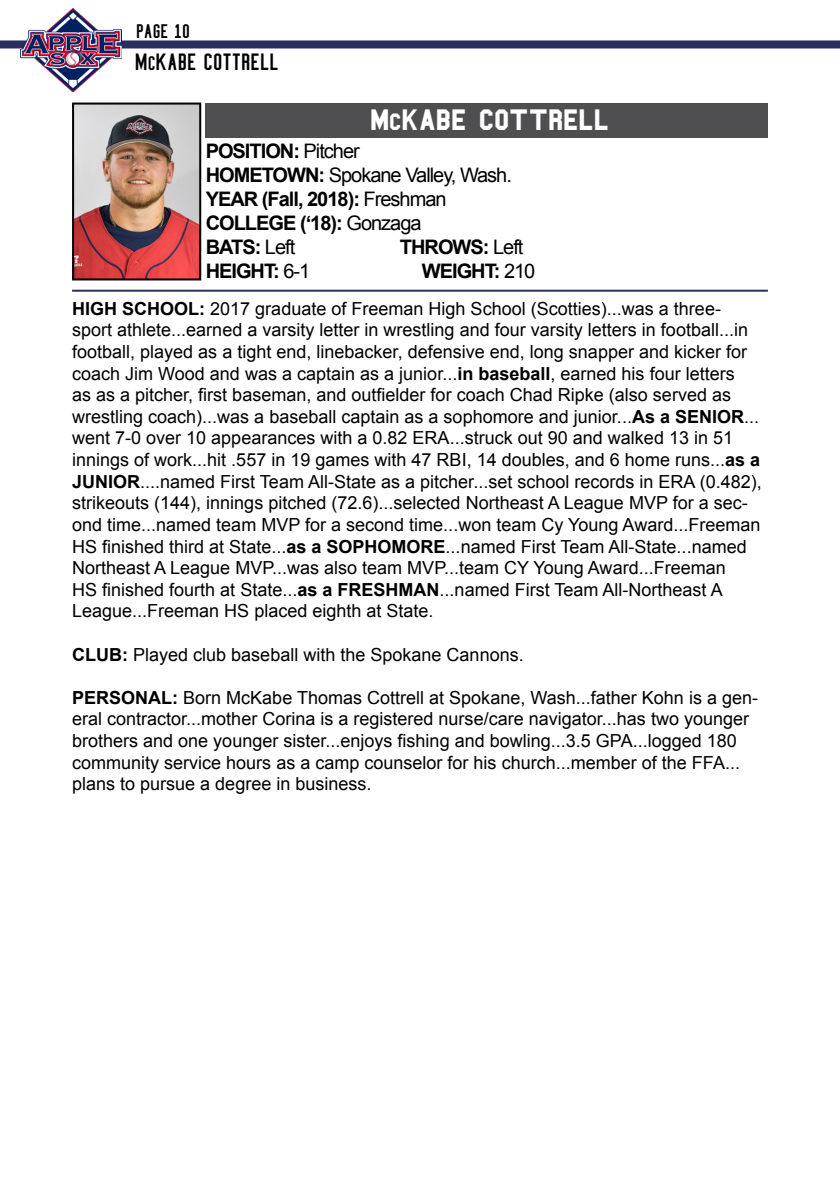
<style>
.page{position:relative;width:840px;height:1191px;background:#fff}
.page>*{position:absolute;margin:0;border:0;box-sizing:border-box;transform-origin:0 0}
.t1{font:700 30px "College";color:#fff}
.t2{font:24px "College Condensed";color:#000}
.t3{font:700 20px/24px "Arial";letter-spacing:-.05em;color:#000}
.t4{font:20px "College Condensed";color:#000}
.t5{font:18px/21.6px "Arial";color:#000}
.s1{font-size:20px}
.s2{font-size:24px}
.s3{font-weight:400}
.s4{font-weight:700}
</style>
<div class="page">
<div style="left:0;top:40px;width:839px;height:8px;background:#2a2e5e"></div>
<img style="left:20px;top:8px;width:101px;height:84px">
<div style="left:205px;top:103px;width:562px;height:35px;background:#4f4f51"></div>
<img style="left:75px;top:106px;width:123px;height:171px">
<div style="left:72px;top:103px;width:129px;height:177px;border:2px solid #000"></div>
<hr style="left:72px;top:290px;width:695px;height:2px;background:#2a2e5e">
<p class="t4" style="left:136px;top:22px;width:55px">PAGE 10</p>
<h2 class="t2" style="left:135px;top:50px;width:145px">M<span class="s1">C</span>KABE COTTRELL</h2>
<h1 class="t1" style="left:370px;top:105px;width:240px">M<span class="s2">C</span>KABE COTTRELL</h1>
<p class="t3" style="left:205px;top:140px;width:307px">POSITION: <span class="s3">Pitcher<br></span>HOMETOWN: <span class="s3">Spokane Valley, Wash.<br></span>YEAR (Fall, 2018): <span class="s3">Freshman<br></span>COLLEGE (‘18): <span class="s3">Gonzaga<br></span>BATS: <span class="s3">Left</span></p>
<p class="t3" style="left:399px;top:236px;width:125px">THROWS: <span class="s3">Left</span></p>
<p class="t3" style="left:205px;top:260px;width:106px">HEIGHT: <span class="s3">6-1</span></p>
<p class="t3" style="left:421px;top:260px;width:115px">WEIGHT: <span class="s3">210</span></p>
<p class="t5" style="left:72px;top:298px;width:690px"><span class="s4">HIGH SCHOOL:</span> 2017 graduate of Freeman High School (Scotties)...was a three&shy;sport athlete...earned a varsity letter in wrestling and four varsity letters in football...in football, played as a tight end, linebacker, defensive end, long snapper and kicker for coach Jim Wood and was a captain as a junior...<span class="s4">in baseball</span>, earned his four letters<br>as as a pitcher, first baseman, and outfielder for coach Chad Ripke (also served as wrestling coach)...was a baseball captain as a sophomore and junior...<span class="s4">As a SENIOR</span>... went 7-0 over 10 appearances with a 0.82 ERA...struck out 90 and walked 13 in 51 innings of work...hit .557 in 19 games with 47 RBI, 14 doubles, and 6 home runs...<span class="s4">as a JUNIOR</span>....named First Team All-State as a pitcher...set school records in ERA (0.482), strikeouts (144), innings pitched (72.6)...selected Northeast A League MVP for a sec&shy;ond time...named team MVP for a second time...won team Cy Young Award...Freeman HS finished third at State...<span class="s4">as a SOPHOMORE</span>...named First Team All-State...named Northeast A League MVP...was also team MVP...team CY Young Award...Freeman<br>HS finished fourth at State...<span class="s4">as a FRESHMAN</span>...named First Team All-Northeast A League...Freeman HS placed eighth at State.</p>
<p class="t5" style="left:72px;top:643px;width:453px"><span class="s4">CLUB:</span> Played club baseball with the Spokane Cannons.</p>
<p class="t5" style="left:72px;top:687px;width:687px"><span class="s4">PERSONAL:</span> Born McKabe Thomas Cottrell at Spokane, Wash...father Kohn is a gen&shy;eral contractor...mother Corina is a registered nurse/care navigator...has two younger brothers and one younger sister...enjoys fishing and bowling...3.5 GPA...logged 180 community service hours as a camp counselor for his church...member of the FFA... plans to pursue a degree in business.</p>
</div>
